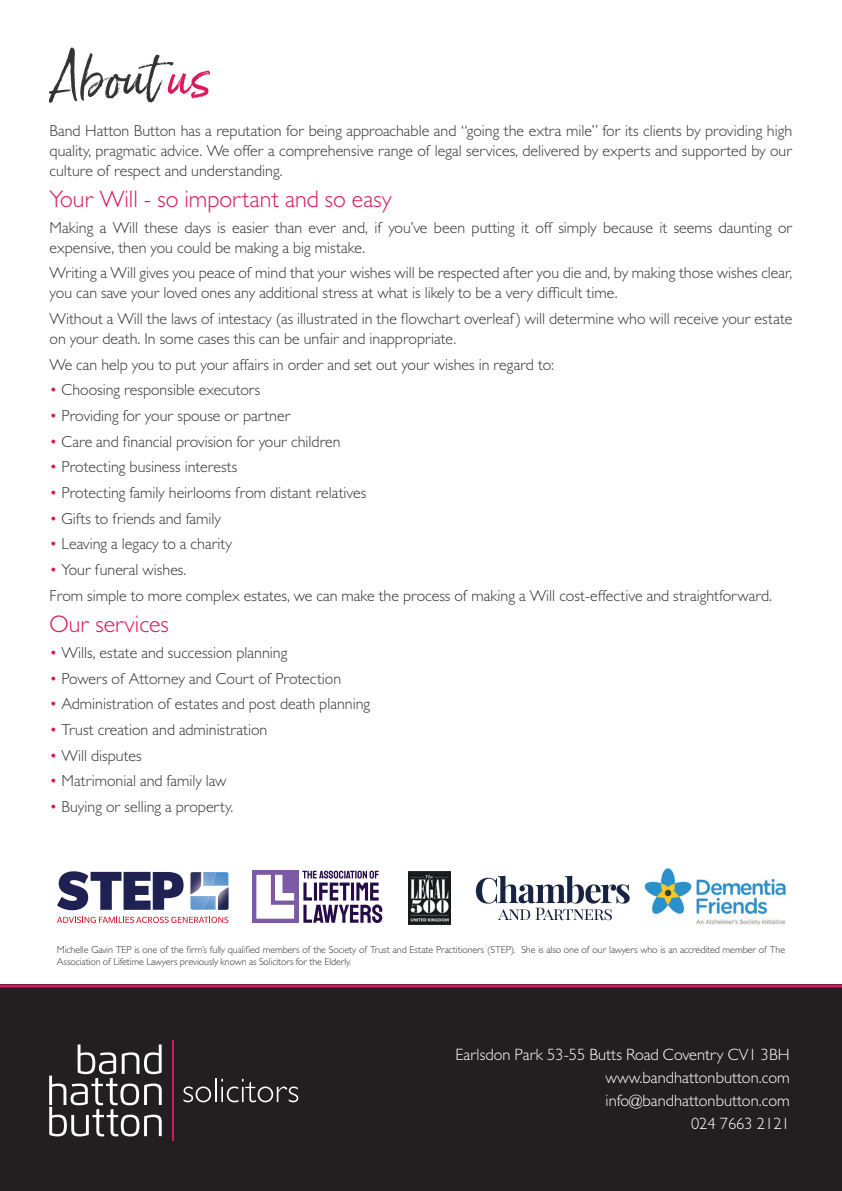
<style>
.page{position:relative;width:842px;height:1191px;background:#fff}
.page>*{position:absolute;margin:0;border:0;box-sizing:border-box;transform-origin:0 0}
.t1{font:54px "Born Ready";color:#343437}
.t2{font:300 24px "Gill Sans MT Pro";color:#d91a5b}
.t3{font:300 16.4px/22.8px "Gill Sans MT Pro";color:#fff;text-align:right}
.t4{font:300 16px/20px "Gill Sans MT Pro";color:#343437}
.t5{font:300 10px/12.2px "Gill Sans MT Pro";letter-spacing:-.01em;color:#343437}
.s1{color:#d91a5b}
</style>
<div class="page">
<img style="left:408px;top:871px;width:42px;height:53px">
<div style="left:0;top:984px;width:842px;height:207px;background:#231f20"></div>
<hr style="left:0;top:984px;width:842px;height:3px;background:#d7185c">
<hr style="left:172px;top:1040px;width:2px;height:100px;background:#d7185c">
<svg style="left:49px;top:1044px;width:113px;height:92px"></svg>
<svg style="left:183px;top:1086px;width:28px;height:16px"></svg>
<hr style="left:215px;top:1078px;width:2px;height:24px;background:#fff">
<svg style="left:221px;top:1078px;width:77px;height:24px"></svg>
<svg style="left:476px;top:875px;width:154px;height:45px"></svg>
<img style="left:644px;top:868px;width:141px;height:57px">
<div style="left:252px;top:870px;width:46px;height:52px;background:#7d5aa5"></div>
<svg style="left:256px;top:874px;width:38px;height:44px"></svg>
<svg style="left:302px;top:870px;width:80px;height:53px"></svg>
<svg style="left:57px;top:871px;width:127px;height:39px"></svg>
<svg style="left:191px;top:872px;width:37px;height:37px"></svg>
<svg style="left:57px;top:916px;width:171px;height:7px"></svg>
<h1 class="t1" style="left:50px;top:45px;width:163px">About <span class="s1">us</span></h1>
<p class="t4" style="left:50px;top:120px;width:744px;text-align:justify">Band Hatton Button has a reputation for being approachable and “going the extra mile” for its clients by providing high quality, pragmatic advice. We offer a comprehensive range of legal services, delivered by experts and supported by our culture of respect and understanding.</p>
<h2 class="t2" style="left:50px;top:184px;width:343px">Your Will - so important and so easy</h2>
<p class="t4" style="left:50px;top:217px;width:744px">Making a Will these days is easier than ever and, if you’ve been putting it off simply because it seems daunting or expensive, then you could be making a big mistake.</p>
<p class="t4" style="left:50px;top:263px;width:744px">Writing a Will gives you peace of mind that your wishes will be respected after you die and, by making those wishes clear, you can save your loved ones any additional stress at what is likely to be a very difficult time.</p>
<p class="t4" style="left:50px;top:308px;width:744px">Without a Will the laws of intestacy (as illustrated in the flowchart overleaf) will determine who will receive your estate on your death. In some cases this can be unfair and inappropriate.</p>
<p class="t4" style="left:50px;top:354px;width:506px">We can help you to put your affairs in order and set out your wishes in regard to:</p>
<p class="t4" style="left:50px;top:380px;width:212px"><span class="s1">•</span> Choosing responsible executors</p>
<p class="t4" style="left:50px;top:405px;width:243px"><span class="s1">•</span> Providing for your spouse or partner</p>
<p class="t4" style="left:50px;top:431px;width:293px"><span class="s1">•</span> Care and financial provision for your children</p>
<p class="t4" style="left:50px;top:457px;width:189px"><span class="s1">•</span> Protecting business interests</p>
<p class="t4" style="left:50px;top:482px;width:318px"><span class="s1">•</span> Protecting family heirlooms from distant relatives</p>
<p class="t4" style="left:50px;top:508px;width:173px"><span class="s1">•</span> Gifts to friends and family</p>
<p class="t4" style="left:50px;top:534px;width:184px"><span class="s1">•</span> Leaving a legacy to a charity</p>
<p class="t4" style="left:50px;top:557px;width:724px;line-height:25.6px"><span class="s1">•</span> Your funeral wishes.<br>From simple to more complex estates, we can make the process of making a Will cost-effective and straightforward.</p>
<h2 class="t2" style="left:50px;top:610px;width:121px">Our services</h2>
<p class="t4" style="left:50px;top:642px;width:239px"><span class="s1">•</span> Wills, estate and succession planning</p>
<p class="t4" style="left:50px;top:668px;width:293px"><span class="s1">•</span> Powers of Attorney and Court of Protection</p>
<p class="t4" style="left:50px;top:693px;width:322px"><span class="s1">•</span> Administration of estates and post death planning</p>
<p class="t4" style="left:50px;top:719px;width:219px"><span class="s1">•</span> Trust creation and administration</p>
<p class="t4" style="left:50px;top:745px;width:93px"><span class="s1">•</span> Will disputes</p>
<p class="t4" style="left:50px;top:770px;width:178px"><span class="s1">•</span> Matrimonial and family law</p>
<p class="t4" style="left:50px;top:796px;width:185px"><span class="s1">•</span> Buying or selling a property.</p>
<p class="t5" style="left:57px;top:943px;width:730px">Michelle Gavin TEP is one of the firm’s fully qualified members of the Society of Trust and Estate Practitioners (STEP). She is also one of our lawyers who is an accredited member of The<br>Association of Lifetime Lawyers previously known as Solicitors for the Elderly.</p>
<p class="t3" style="left:455px;top:1043px;width:336px">Earlsdon Park 53-55 Butts Road Coventry CV1 3BH www.bandhattonbutton.com info@bandhattonbutton.com<br>024 7663 2121</p>
</div>
